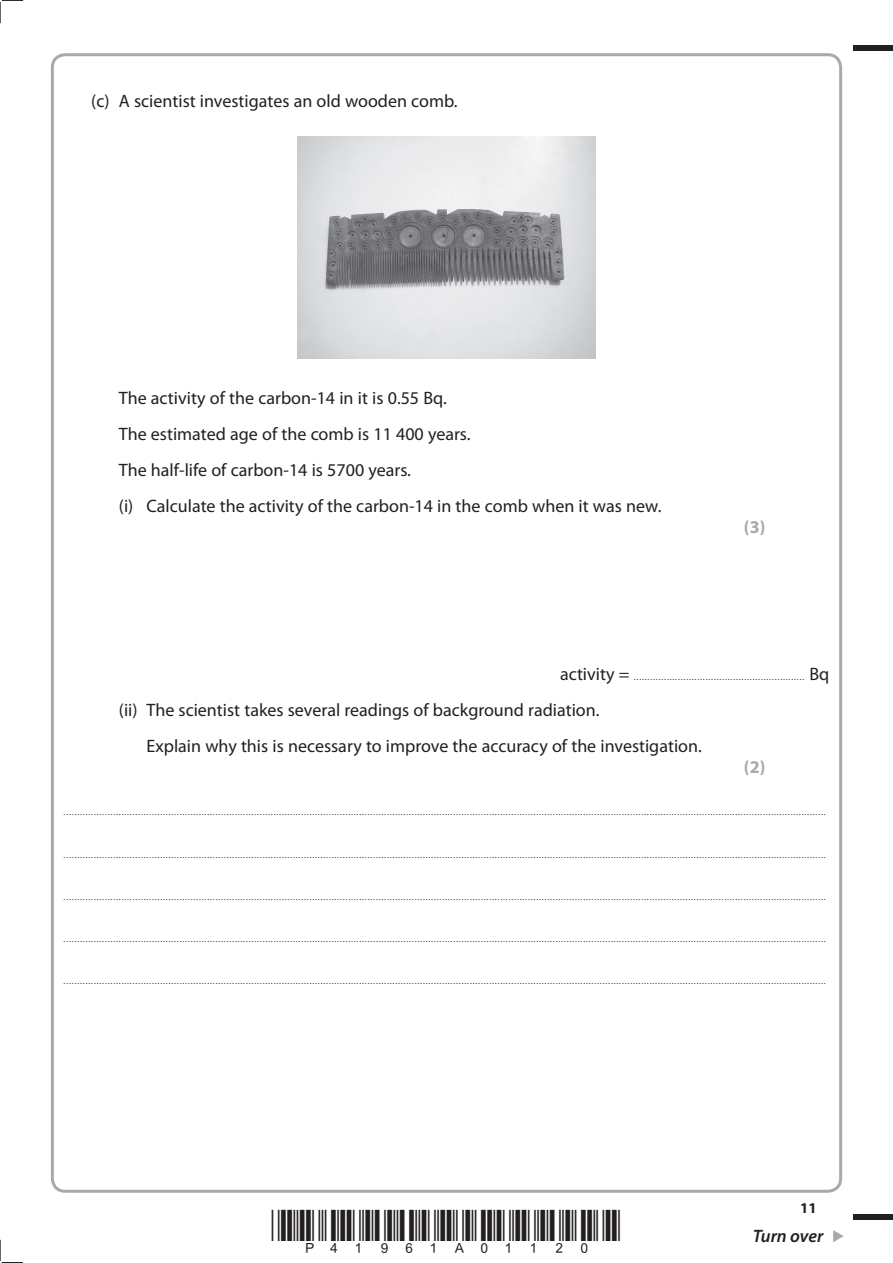
<style>
.page{position:relative;width:893px;height:1263px;background:#fff}
.page>*{position:absolute;margin:0;border:0;box-sizing:border-box;transform-origin:0 0}
.t1{font:18px/36px "Myriad Pro";color:#231f20}
.t2{font:italic 600 18px "Myriad Pro";letter-spacing:-.005em;color:#231f20}
.t3{font:700 18px "Myriad Pro";color:#a8a9ad}
.t4{font:700 15px "Myriad Pro";color:#231f20}
.t5{font:9px "Myriad Pro";color:#231f20}
.s1{font-size:18px}
</style>
<div class="page">
<div style="left:853px;top:45px;width:39px;height:5px;background:#231f20"></div>
<div style="left:853px;top:1214px;width:39px;height:6px;background:#231f20"></div>
<svg style="left:833px;top:1230px;width:10px;height:12px"></svg>
<svg style="left:0;top:0;width:23px;height:23px"></svg>
<svg style="left:0;top:1240px;width:23px;height:23px"></svg>
<img style="left:297px;top:137px;width:298px;height:222px">
<h1 class="t1" style="left:91px;top:84px;width:368px">(c) A scientist investigates an old wooden comb.</h1>
<h1 class="t1" style="left:119px;top:381px;width:544px">The activity of the carbon-14 in it is 0.55 Bq.<br>The estimated age of the comb is 11 400 years.<br>The half-life of carbon-14 is 5700 years.<br>(i) Calculate the activity of the carbon-14 in the comb when it was new.</h1>
<h1 class="t3" style="left:743px;top:520px;width:23px">(3)</h1>
<p class="t5" style="left:560px;top:674px;width:271px"><span class="s1">activity =</span> .............................................................. <span class="s1">Bq</span></p>
<h1 class="t1" style="left:146px;top:693px;width:556px;text-indent:-28px">(ii) The scientist takes several readings of background radiation.<br>Explain why this is necessary to improve the accuracy of the investigation.</h1>
<h1 class="t3" style="left:743px;top:760px;width:23px">(2)</h1>
<p class="t5" style="left:64px;top:809px;width:763px">....................................................................................................................................................................................................................................................................................</p>
<p class="t5" style="left:64px;top:851px;width:763px">....................................................................................................................................................................................................................................................................................</p>
<p class="t5" style="left:64px;top:894px;width:763px">....................................................................................................................................................................................................................................................................................</p>
<p class="t5" style="left:64px;top:936px;width:763px">....................................................................................................................................................................................................................................................................................</p>
<p class="t5" style="left:64px;top:978px;width:763px">....................................................................................................................................................................................................................................................................................</p>
<h2 class="t4" style="left:800px;top:1202px;width:18px">11</h2>
<h1 class="t2" style="left:752px;top:1226px;width:72px">Turn over</h1>
</div>
